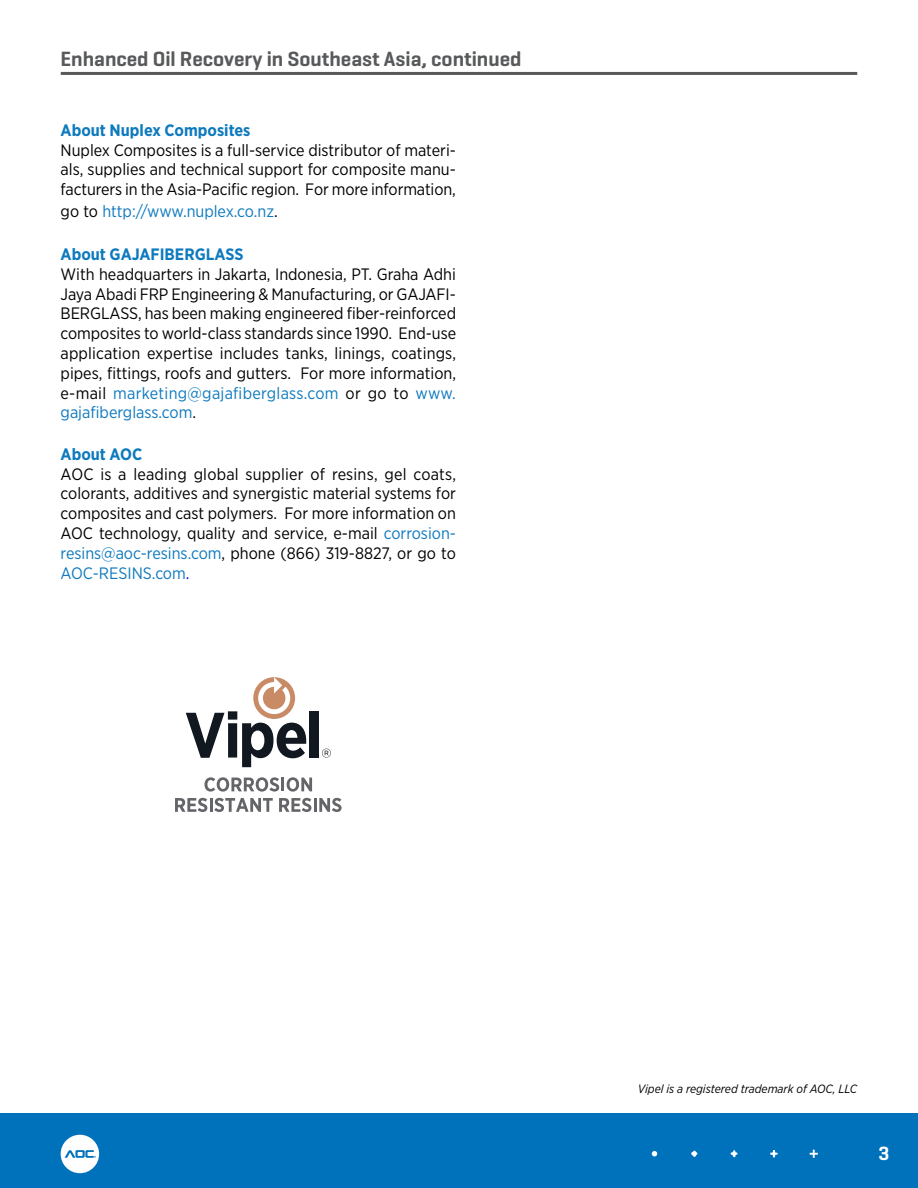
<style>
.page{position:relative;width:918px;height:1188px;background:#fff}
.page>*{position:absolute;margin:0;border:0;box-sizing:border-box;transform-origin:0 0}
.t1{font:600 21px "Geogrotesque";color:#58595b}
.t2{font:600 19.5px "Geogrotesque";color:#fff}
.t3{font:16.5px/19.8px "Gotham Narrow";color:#000;text-align:justify}
.t4{font:700 16.5px "Gotham Narrow";color:#0e7abe}
.t5{font:16.5px "Gotham Narrow";color:#0e7abe}
.t6{font:italic 12px "Gotham Narrow";color:#000}
.s1{color:#000}
.s2{color:#0e7abe}
.s3{color:#00f}
</style>
<div class="page">
<div style="left:0;top:1114px;width:918px;height:74px;background:#0072bc"></div>
<hr style="left:61px;top:72px;width:796px;height:3px;background:#58595b">
<svg style="left:810px;top:1150px;width:8px;height:8px"></svg>
<svg style="left:770px;top:1150px;width:8px;height:7px"></svg>
<svg style="left:731px;top:1150px;width:7px;height:7px"></svg>
<svg style="left:691px;top:1151px;width:6px;height:6px"></svg>
<svg style="left:652px;top:1151px;width:5px;height:5px"></svg>
<svg style="left:61px;top:1135px;width:38px;height:38px"></svg>
<svg style="left:205px;top:777px;width:107px;height:15px"></svg>
<svg style="left:175px;top:798px;width:98px;height:14px"></svg>
<svg style="left:279px;top:798px;width:63px;height:14px"></svg>
<svg style="left:186px;top:677px;width:120px;height:90px"></svg>
<div style="left:310px;top:711px;width:9px;height:47px;background:#111820"></div>
<svg style="left:322px;top:749px;width:9px;height:9px"></svg>
<p class="t1" style="left:61px;top:46px;width:462px">Enhanced Oil Recovery in Southeast Asia, continued</p>
<p class="t4" style="left:61px;top:119px;width:191px">About Nuplex Composites</p>
<p class="t3" style="left:61px;top:140px;width:397px">Nuplex Composites is a full-service distributor of materi&shy;als, supplies and technical support for composite manu&shy;facturers in the Asia-Pacific region. For more information,</p>
<p class="t5" style="left:61px;top:201px;width:219px"><span class="s1">go to</span> http://www.nuplex.co.nz<span class="s1">.</span></p>
<p class="t4" style="left:61px;top:244px;width:184px">About GAJAFIBERGLASS</p>
<p class="t3" style="left:61px;top:264px;width:397px">With headquarters in Jakarta, Indonesia, PT. Graha Adhi Jaya Abadi FRP Engineering &amp; Manufacturing, or GAJAFI-BERGLASS, has been making engineered fiber-reinforced composites to world-class standards since 1990. End-use application expertise includes tanks, linings, coatings, pipes, fittings, roofs and gutters. For more information, e-mail <span class="s2">marketing@gajafiberglass.com</span> or go to <span class="s2">www. gajafiberglass.com</span>.</p>
<p class="t4" style="left:61px;top:443px;width:83px">About AOC</p>
<p class="t3" style="left:61px;top:464px;width:397px">AOC is a leading global supplier of resins, gel coats, colorants, additives and synergistic material systems for composites and cast polymers. For more information on AOC technology, quality and service, e-mail <span class="s2">corrosion&shy;resins@aoc-resins.com</span>, phone (866) 319-8827, or go to <span class="s2">AOC-RESINS.com</span><span class="s3">.</span></p>
<p class="t6" style="left:638px;top:1081px;width:221px">Vipel is a registered trademark of AOC, LLC</p>
<p class="t2" style="left:879px;top:1141px;width:12px">3</p>
</div>
